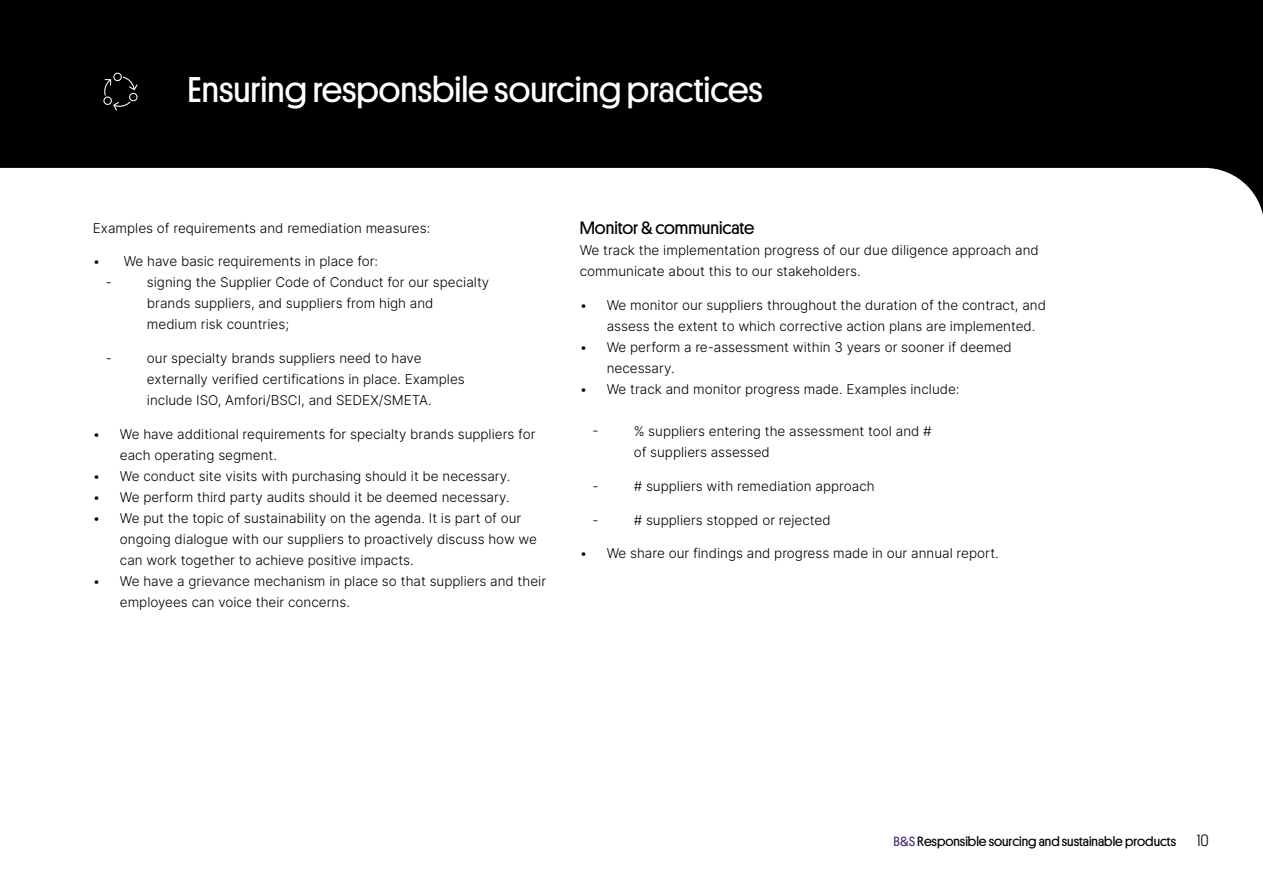
<style>
.page{position:relative;width:1263px;height:893px;background:#fff}
.page>*{position:absolute;margin:0;border:0;box-sizing:border-box;transform-origin:0 0}
.t1{font:36px "Platform";color:#fff}
.t2{font:18px "Platform";color:#000}
.t3{font:300 16.5px "Platform";color:#000}
.t4{font:13.5px/21px "Inter";color:#000}
.t5{font:13.5px "Platform";color:#000}
.s1{color:#50337e}
</style>
<div class="page">
<div style="left:0;top:0;width:1263px;height:278px;background:#000"></div>
<div style="left:0;top:168px;width:1263px;height:110px;background:#fff"></div>
<svg style="left:103px;top:73px;width:35px;height:37px"></svg>
<h1 class="t1" style="left:188px;top:64px;width:577px">Ensuring responsbile sourcing practices</h1>
<p class="t4" style="left:93px;top:217px;width:339px">Examples of requirements and remediation measures:</p>
<p class="t4" style="left:106px;top:251px;width:274px;text-indent:-13px">• We have basic requirements in place for: -</p>
<p class="t4" style="left:147px;top:272px;width:344px">signing the Supplier Code of Conduct for our specialty brands suppliers, and suppliers from high and<br>medium risk countries;</p>
<p class="t4" style="left:106px;top:347px;width:8px">-</p>
<p class="t4" style="left:147px;top:347px;width:319px">our specialty brands suppliers need to have externally verified certifications in place. Examples include ISO, Amfori/BSCI, and SEDEX/SMETA.</p>
<p class="t4" style="left:120px;top:423px;width:417px;text-indent:-27px">• We have additional requirements for specialty brands suppliers for each operating segment.</p>
<p class="t4" style="left:93px;top:465px;width:419px">• We conduct site visits with purchasing should it be necessary.</p>
<p class="t4" style="left:93px;top:486px;width:418px">• We perform third party audits should it be deemed necessary.</p>
<p class="t4" style="left:120px;top:507px;width:419px;text-indent:-27px">• We put the topic of sustainability on the agenda. It is part of our ongoing dialogue with our suppliers to proactively discuss how we can work together to achieve positive impacts.</p>
<p class="t4" style="left:120px;top:570px;width:428px;text-indent:-27px">• We have a grievance mechanism in place so that suppliers and their employees can voice their concerns.</p>
<h2 class="t2" style="left:580px;top:215px;width:176px">Monitor &amp; communicate</h2>
<p class="t4" style="left:580px;top:240px;width:460px">We track the implementation progress of our due diligence approach and communicate about this to our stakeholders.</p>
<p class="t4" style="left:607px;top:294px;width:441px;text-indent:-27px">• We monitor our suppliers throughout the duration of the contract, and assess the extent to which corrective action plans are implemented.</p>
<p class="t4" style="left:607px;top:336px;width:407px;text-indent:-27px">• We perform a re-assessment within 3 years or sooner if deemed necessary.</p>
<p class="t4" style="left:580px;top:378px;width:381px">• We track and monitor progress made. Examples include:</p>
<p class="t4" style="left:592px;top:420px;width:8px">-</p>
<p class="t4" style="left:634px;top:420px;width:300px">% suppliers entering the assessment tool and # of suppliers assessed</p>
<p class="t4" style="left:592px;top:475px;width:8px">-</p>
<p class="t4" style="left:634px;top:475px;width:242px"># suppliers with remediation approach</p>
<p class="t4" style="left:592px;top:509px;width:8px">-</p>
<p class="t4" style="left:634px;top:509px;width:198px"># suppliers stopped or rejected</p>
<p class="t4" style="left:580px;top:543px;width:421px">• We share our findings and progress made in our annual report.</p>
<p class="t5" style="left:894px;top:832px;width:284px"><span class="s1">B&amp;S</span> Responsible sourcing and sustainable products</p>
<p class="t3" style="left:1197px;top:828px;width:13px">10</p>
</div>
